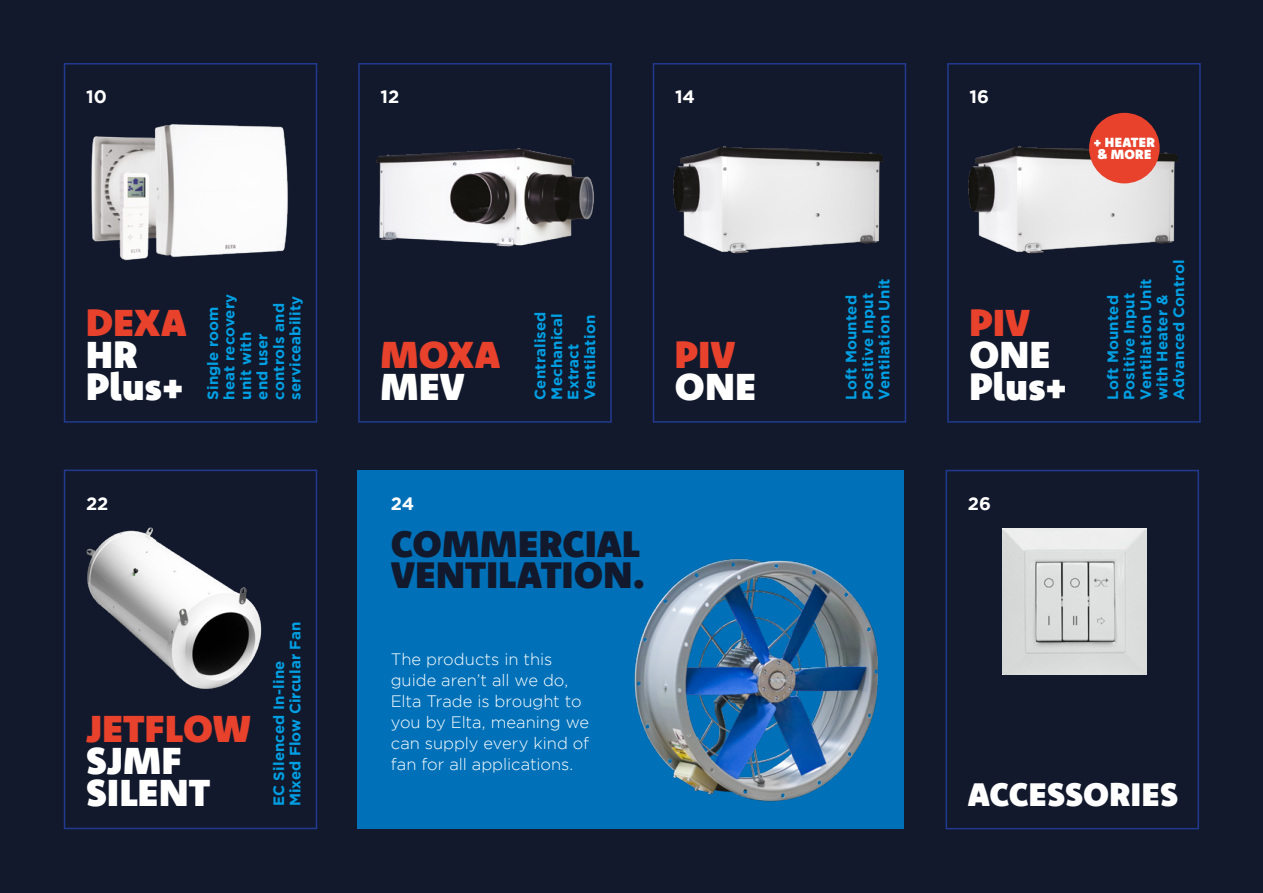
<style>
.page{position:relative;width:1263px;height:893px;background:#12192c}
.page>*{position:absolute;margin:0;border:0;box-sizing:border-box;transform-origin:0 0}
.t1{font:900 37.95px/32.1px "Komet";letter-spacing:.01em;color:#fff}
.t2{font:900 37.95px "Komet";color:#e8412c}
.t3{font:900 37.35px/30.8px "Komet";letter-spacing:.005em;color:#12192c}
.t4{font:900 33px "Komet";letter-spacing:.01em;color:#fff}
.t5{font:700 18px "Gotham";letter-spacing:.005em;color:#fff}
.t6{font:300 16.5px/21px "Gotham";color:#fff}
.t7{font:700 15px/16.5px "Gotham";letter-spacing:.01em;color:#009fe3}
.t8{font:900 13.35px/12.6px "Komet";letter-spacing:.025em;color:#fff}
</style>
<div class="page">
<div style="left:64px;top:63px;width:253px;height:360px;border:2px solid #213a8f"></div>
<div style="left:358px;top:63px;width:254px;height:360px;border:2px solid #213a8f"></div>
<div style="left:653px;top:63px;width:253px;height:360px;border:2px solid #213a8f"></div>
<div style="left:947px;top:63px;width:254px;height:360px;border:2px solid #213a8f"></div>
<img style="left:91px;top:124px;width:197px;height:137px">
<img style="left:358px;top:102px;width:254px;height:149px">
<img style="left:673px;top:146px;width:211px;height:108px">
<img style="left:968px;top:127px;width:211px;height:127px">
<div style="left:1089px;top:113px;width:71px;height:70px;background:#e8412c;border-radius:50%"></div>
<div style="left:64px;top:470px;width:253px;height:359px;border:2px solid #213a8f"></div>
<img style="left:65px;top:506px;width:251px;height:192px">
<div style="left:945px;top:470px;width:254px;height:359px;border:2px solid #213a8f"></div>
<img style="left:1002px;top:528px;width:144px;height:146px">
<div style="left:357px;top:470px;width:547px;height:359px;background:#0071b9"></div>
<img style="left:634px;top:558px;width:245px;height:244px">
<p class="t5" style="left:86px;top:87px;width:22px">10</p>
<p class="t5" style="left:380px;top:87px;width:20px">12</p>
<p class="t5" style="left:969px;top:87px;width:21px">16</p>
<p class="t5" style="left:675px;top:87px;width:21px">14</p>
<p class="t8" style="left:1094px;top:135px;width:63px">+ HEATER &amp; MORE</p>
<p class="t7" style="left:204px;top:400px;width:108px;rotate:-90deg">Single room heat recovery unit with<br>end user controls and serviceability</p>
<h1 class="t2" style="left:86px;top:298px;width:102px">DEXA</h1>
<h1 class="t1" style="left:86px;top:337px;width:100px">HR<br>Plus+</h1>
<h1 class="t2" style="left:380px;top:330px;width:122px">MOXA</h1>
<h1 class="t1" style="left:380px;top:369px;width:86px">MEV</h1>
<p class="t7" style="left:532px;top:400px;width:90px;rotate:-90deg">Centralised<br>Mechanical<br>Extract<br>Ventilation</p>
<h1 class="t2" style="left:675px;top:330px;width:62px">PIV</h1>
<h1 class="t1" style="left:675px;top:369px;width:82px">ONE</h1>
<p class="t5" style="left:86px;top:493px;width:24px">22</p>
<p class="t5" style="left:391px;top:493px;width:25px">24</p>
<h2 class="t3" style="left:391px;top:527px;width:256px">COMMERCIAL<br>VENTILATION.</h2>
<p class="t7" style="left:842px;top:400px;width:123px;rotate:-90deg">Loft Mounted<br>Positive Input<br>Ventilation Unit</p>
<h1 class="t2" style="left:969px;top:298px;width:62px">PIV</h1>
<h1 class="t1" style="left:969px;top:337px;width:82px">ONE</h1>
<h1 class="t1" style="left:969px;top:369px;width:100px">Plus+</h1>
<p class="t5" style="left:968px;top:493px;width:25px">26</p>
<p class="t7" style="left:1104px;top:400px;width:142px;rotate:-90deg">Loft Mounted<br>Positive Input<br>Ventilation Unit with Heater &amp;<br>Advanced Control</p>
<h1 class="t2" style="left:86px;top:704px;width:167px">JETFLOW</h1>
<h1 class="t1" style="left:86px;top:744px;width:126px">SJMF<br>SILENT</h1>
<p class="t7" style="left:270px;top:806px;width:186px;rotate:-90deg">EC Silenced In-line<br>Mixed Flow Circular Fan</p>
<p class="t6" style="left:391px;top:648px;width:200px">The products in this guide aren’t all we do,<br>Elta Trade is brought to you by Elta, meaning we can supply every kind of fan for all applications.</p>
<h3 class="t4" style="left:968px;top:773px;width:212px">ACCESSORIES</h3>
</div>
